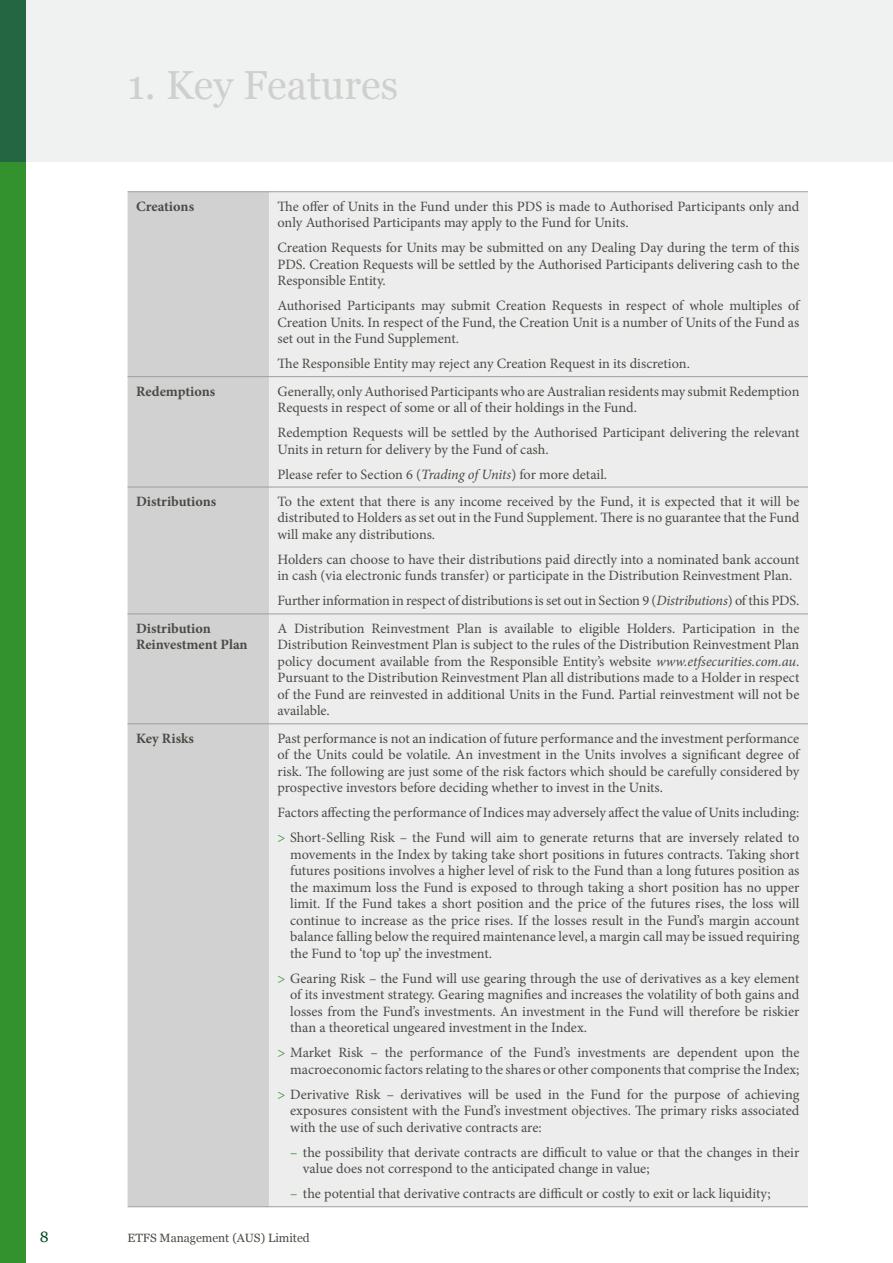
<style>
.page{position:relative;width:893px;height:1263px;background:#fff}
.page>*{position:absolute;margin:0;border:0;box-sizing:border-box;transform-origin:0 0}
.t1{font:40.5px "Georgia";color:#cfcfcd}
.t2{font:15px "Georgia";color:#004a24}
.t3{font:14.25px/16.5px "Minion Pro";letter-spacing:-.005em;color:#4d4a45;text-align:justify}
.t4{font:700 14.25px/16.5px "Minion Pro";letter-spacing:-.005em;color:#4d4a45}
.t5{font:12px "Georgia";color:#4d4a45}
.s1{font-style:italic}
.s2{color:#33912e}
</style>
<div class="page">
<div style="left:0;top:0;width:26px;height:1263px;background:#33912e"></div>
<div style="left:26px;top:0;width:867px;height:162px;background:#f0f2f2"></div>
<div style="left:0;top:0;width:26px;height:162px;background:#246642"></div>
<div style="left:128px;top:192px;width:141px;height:1014px;background:#d1d1d1"></div>
<div style="left:269px;top:192px;width:539px;height:1014px;background:#ededed"></div>
<hr style="left:128px;top:191px;width:141px;height:1px;background:#9e9e9c">
<hr style="left:269px;top:191px;width:539px;height:1px;background:#9e9e9c">
<hr style="left:128px;top:376px;width:141px;height:1px;background:#9e9e9c">
<hr style="left:269px;top:376px;width:539px;height:1px;background:#9e9e9c">
<hr style="left:128px;top:487px;width:141px;height:1px;background:#9e9e9c">
<hr style="left:269px;top:487px;width:539px;height:1px;background:#9e9e9c">
<hr style="left:128px;top:613px;width:141px;height:1px;background:#9e9e9c">
<hr style="left:269px;top:613px;width:539px;height:1px;background:#9e9e9c">
<hr style="left:128px;top:723px;width:141px;height:1px;background:#9e9e9c">
<hr style="left:269px;top:723px;width:539px;height:1px;background:#9e9e9c">
<hr style="left:128px;top:1206px;width:141px;height:1px;background:#9e9e9c">
<hr style="left:269px;top:1206px;width:539px;height:1px;background:#9e9e9c">
<h1 class="t1" style="left:128px;top:55px;width:272px">1. Key Features</h1>
<p class="t4" style="left:136px;top:198px;width:60px">Creations</p>
<p class="t3" style="left:277px;top:198px;width:523px">The offer of Units in the Fund under this PDS is made to Authorised Participants only and only Authorised Participants may apply to the Fund for Units.</p>
<p class="t3" style="left:277px;top:239px;width:523px">Creation Requests for Units may be submitted on any Dealing Day during the term of this PDS. Creation Requests will be settled by the Authorised Participants delivering cash to the Responsible Entity.</p>
<p class="t3" style="left:277px;top:297px;width:523px">Authorised Participants may submit Creation Requests in respect of whole multiples of Creation Units. In respect of the Fund, the Creation Unit is a number of Units of the Fund as set out in the Fund Supplement.</p>
<p class="t3" style="left:277px;top:355px;width:414px">The Responsible Entity may reject any Creation Request in its discretion.</p>
<p class="t4" style="left:136px;top:383px;width:81px">Redemptions</p>
<p class="t3" style="left:277px;top:383px;width:523px">Generally, only Authorised Participants who are Australian residents may submit Redemption<br>Requests in respect of some or all of their holdings in the Fund.</p>
<p class="t3" style="left:277px;top:424px;width:523px">Redemption Requests will be settled by the Authorised Participant delivering the relevant<br>Units in return for delivery by the Fund of cash.</p>
<p class="t3" style="left:277px;top:466px;width:331px">Please refer to Section 6 (<span class="s1">Trading of Units</span>) for more detail.</p>
<p class="t4" style="left:136px;top:493px;width:82px">Distributions</p>
<p class="t3" style="left:277px;top:493px;width:523px">To the extent that there is any income received by the Fund, it is expected that it will be distributed to Holders as set out in the Fund Supplement. There is no guarantee that the Fund will make any distributions.</p>
<p class="t3" style="left:277px;top:551px;width:523px">Holders can choose to have their distributions paid directly into a nominated bank account in cash (via electronic funds transfer) or participate in the Distribution Reinvestment Plan.</p>
<p class="t3" style="left:277px;top:593px;width:523px">Further information in respect of distributions is set out in Section 9 (<span class="s1">Distributions</span>) of this PDS.</p>
<p class="t4" style="left:136px;top:620px;width:113px">Distribution<br>Reinvestment Plan</p>
<p class="t3" style="left:277px;top:620px;width:523px">A Distribution Reinvestment Plan is available to eligible Holders. Participation in the Distribution Reinvestment Plan is subject to the rules of the Distribution Reinvestment Plan policy document available from the Responsible Entity’s website <span class="s1">www.etfsecurities.com.au</span>.<br>Pursuant to the Distribution Reinvestment Plan all distributions made to a Holder in respect of the Fund are reinvested in additional Units in the Fund. Partial reinvestment will not be available.</p>
<p class="t4" style="left:136px;top:730px;width:59px">Key Risks</p>
<p class="t3" style="left:277px;top:730px;width:524px">Past performance is not an indication of future performance and the investment performance of the Units could be volatile. An investment in the Units involves a significant degree of risk. The following are just some of the risk factors which should be carefully considered by prospective investors before deciding whether to invest in the Units.</p>
<p class="t3" style="left:277px;top:800px;width:523px;line-height:25px">Factors affecting the performance of Indices may adversely affect the value of Units including: <span class="s2">&gt;</span> Short-Selling Risk – the Fund will aim to generate returns that are inversely related to</p>
<p class="t3" style="left:290px;top:846px;width:511px">movements in the Index by taking take short positions in futures contracts. Taking short futures positions involves a higher level of risk to the Fund than a long futures position as the maximum loss the Fund is exposed to through taking a short position has no upper limit. If the Fund takes a short position and the price of the futures rises, the loss will continue to increase as the price rises. If the losses result in the Fund’s margin account balance falling below the required maintenance level, a margin call may be issued requiring the Fund to ‘top up’ the investment.</p>
<p class="t3" style="left:290px;top:970px;width:511px;text-indent:-13px"><span class="s2">&gt;</span> Gearing Risk – the Fund will use gearing through the use of derivatives as a key element of its investment strategy. Gearing magnifies and increases the volatility of both gains and losses from the Fund’s investments. An investment in the Fund will therefore be riskier than a theoretical ungeared investment in the Index.</p>
<p class="t3" style="left:277px;top:1044px;width:523px;text-align:right"><span class="s2">&gt;</span> Market Risk – the performance of the Fund’s investments are dependent upon the macroeconomic factors relating to the shares or other components that comprise the Index;</p>
<p class="t3" style="left:290px;top:1086px;width:511px;text-indent:-13px"><span class="s2">&gt;</span> Derivative Risk – derivatives will be used in the Fund for the purpose of achieving exposures consistent with the Fund’s investment objectives. The primary risks associated with the use of such derivative contracts are:</p>
<p class="t3" style="left:303px;top:1144px;width:498px;text-indent:-13px"><span class="s2">–</span> the possibility that derivate contracts are difficult to value or that the changes in their value does not correspond to the anticipated change in value;</p>
<p class="t3" style="left:290px;top:1186px;width:482px"><span class="s2">–</span> the potential that derivative contracts are difficult or costly to exit or lack liquidity;</p>
<p class="t2" style="left:40px;top:1225px;width:10px">8</p>
<p class="t5" style="left:128px;top:1229px;width:184px">ETFS Management (AUS) Limited</p>
</div>
